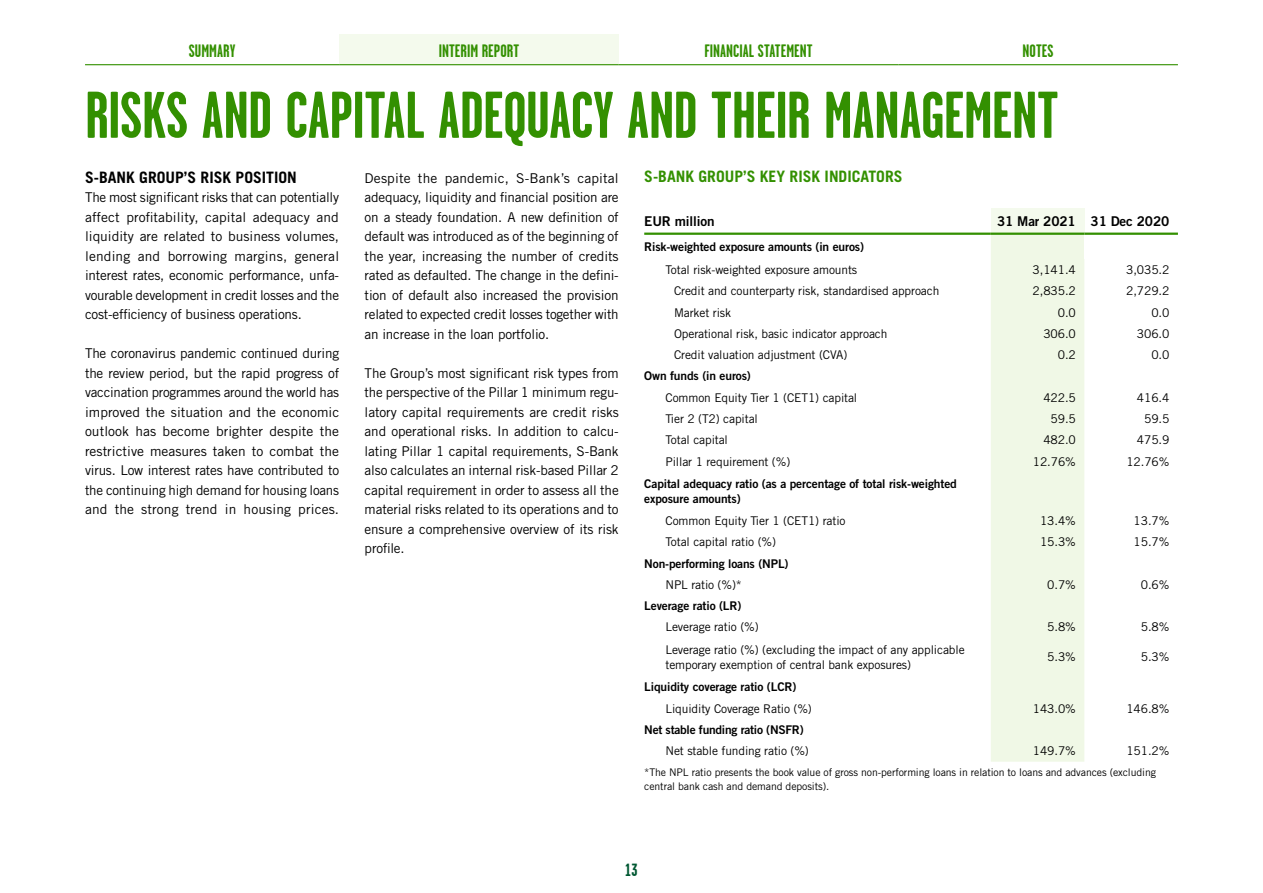
<style>
.page{position:relative;width:1263px;height:893px;background:#fff}
.page>*{position:absolute;margin:0;border:0;box-sizing:border-box;transform-origin:0 0}
.H2_Otsikko_A{font:700 66px "Garage Gothic S Pankki";letter-spacing:-.005em;color:#339001}
.t1{font:700 18px "Garage Gothic S Pankki";letter-spacing:.005em;color:#339001}
.t2{font:700 17.7px "Garage Gothic S Pankki";color:#005832}
.Taulukon_otsikko{font:700 15.75px "Trade Gothic LT Std";color:#339001}
.H4_Otsikko_C{font:700 15.75px "Trade Gothic LT Std";color:#000}
.P_Leipis{font:13.5px/19.5px "Trade Gothic LT Std";letter-spacing:-.015em;color:#000;text-align:justify}
.T_ots_numerot{font:13.5px "Trade Gothic LT Std Bd 2";letter-spacing:-.01em;color:#000}
.T_text{font:12px/15px "Trade Gothic LT Std";letter-spacing:-.01em;color:#000}
.T_text__bold{font:12px/15px "Trade Gothic LT Std Bd 2";letter-spacing:-.01em;color:#000}
.T_numerot{font:12px "Trade Gothic LT Std";letter-spacing:-.01em;color:#000}
.P_Viite{font:10.5px/13.5px "Trade Gothic LT Std";letter-spacing:-.01em;color:#000}
</style>
<div class="page">
<div style="left:339px;top:34px;width:280px;height:31px;background:#f4faed"></div>
<hr style="left:85px;top:64px;width:254px;height:1px;background:#339001">
<hr style="left:339px;top:64px;width:280px;height:1px;background:#339001">
<hr style="left:619px;top:64px;width:279px;height:1px;background:#339001">
<hr style="left:898px;top:64px;width:280px;height:1px;background:#339001">
<div style="left:991px;top:208px;width:93px;height:26px;background:#f4faed"></div>
<div style="left:991px;top:235px;width:93px;height:527px;background:#f0f8e6"></div>
<hr style="left:644px;top:233px;width:347px;height:2px;background:#339001">
<hr style="left:1084px;top:233px;width:94px;height:2px;background:#339001">
<hr style="left:991px;top:233px;width:93px;height:2px;background:#339001">
<h2 class="t1" style="left:189px;top:41px;width:48px">SUMMARY</h2>
<h2 class="t1" style="left:439px;top:41px;width:82px">INTERIM REPORT</h2>
<h2 class="t1" style="left:704px;top:41px;width:110px">FINANCIAL STATEMENT</h2>
<h2 class="t1" style="left:1022px;top:41px;width:33px">NOTES</h2>
<h2 class="H2_Otsikko_A" style="left:85px;top:80px;width:975px">RISKS AND CAPITAL ADEQUACY AND THEIR MANAGEMENT</h2>
<p class="Taulukon_otsikko" style="left:644px;top:167px;width:260px">S-BANK GROUP’S KEY RISK INDICATORS</p>
<p class="T_ots_numerot" style="left:644px;top:213px;width:72px">EUR million</p>
<p class="T_ots_numerot" style="left:997px;top:213px;width:80px">31 Mar 2021</p>
<p class="T_ots_numerot" style="left:1090px;top:213px;width:80px">31 Dec 2020</p>
<p class="T_text__bold" style="left:644px;top:239px;width:221px">Risk-weighted exposure amounts (in euros)</p>
<p class="T_text" style="left:665px;top:262px;width:193px">Total risk-weighted exposure amounts</p>
<p class="T_numerot" style="left:1032px;top:263px;width:45px">3,141.4</p>
<p class="T_numerot" style="left:1126px;top:263px;width:45px">3,035.2</p>
<p class="T_text" style="left:674px;top:283px;width:267px">Credit and counterparty risk, standardised approach</p>
<p class="T_numerot" style="left:1032px;top:284px;width:45px">2,835.2</p>
<p class="T_numerot" style="left:1126px;top:284px;width:45px">2,729.2</p>
<p class="T_text" style="left:674px;top:305px;width:59px">Market risk</p>
<p class="T_numerot" style="left:1058px;top:305px;width:20px">0.0</p>
<p class="T_numerot" style="left:1151px;top:305px;width:20px">0.0</p>
<p class="T_text" style="left:674px;top:326px;width:215px">Operational risk, basic indicator approach</p>
<p class="T_numerot" style="left:1043px;top:326px;width:34px">306.0</p>
<p class="T_numerot" style="left:1137px;top:326px;width:34px">306.0</p>
<p class="T_text" style="left:674px;top:347px;width:175px">Credit valuation adjustment (CVA)</p>
<p class="T_numerot" style="left:1058px;top:348px;width:20px">0.2</p>
<p class="T_numerot" style="left:1151px;top:348px;width:20px">0.0</p>
<p class="T_text__bold" style="left:644px;top:368px;width:108px">Own funds (in euros)</p>
<p class="T_text" style="left:665px;top:390px;width:193px">Common Equity Tier 1 (CET1) capital</p>
<p class="T_numerot" style="left:1043px;top:390px;width:34px">422.5</p>
<p class="T_numerot" style="left:1137px;top:390px;width:34px">416.4</p>
<p class="T_text" style="left:665px;top:411px;width:94px">Tier 2 (T2) capital</p>
<p class="T_numerot" style="left:1050px;top:411px;width:27px">59.5</p>
<p class="T_numerot" style="left:1144px;top:411px;width:27px">59.5</p>
<p class="T_text" style="left:665px;top:432px;width:64px">Total capital</p>
<p class="T_numerot" style="left:1043px;top:433px;width:34px">482.0</p>
<p class="T_numerot" style="left:1137px;top:433px;width:34px">475.9</p>
<p class="T_text" style="left:665px;top:454px;width:126px">Pillar 1 requirement (%)</p>
<p class="T_numerot" style="left:1033px;top:454px;width:45px">12.76%</p>
<p class="T_numerot" style="left:1126px;top:454px;width:45px">12.76%</p>
<p class="T_text__bold" style="left:644px;top:476px;width:314px">Capital adequacy ratio (as a percentage of total risk-weighted exposure amounts)</p>
<p class="T_text" style="left:665px;top:513px;width:182px">Common Equity Tier 1 (CET1) ratio</p>
<p class="T_numerot" style="left:1040px;top:514px;width:37px">13.4%</p>
<p class="T_numerot" style="left:1133px;top:514px;width:37px">13.7%</p>
<p class="T_text" style="left:665px;top:534px;width:112px">Total capital ratio (%)</p>
<p class="T_numerot" style="left:1040px;top:535px;width:37px">15.3%</p>
<p class="T_numerot" style="left:1133px;top:535px;width:37px">15.7%</p>
<p class="T_text__bold" style="left:644px;top:556px;width:146px">Non-performing loans (NPL)</p>
<p class="T_text" style="left:665px;top:577px;width:78px">NPL ratio (%)*</p>
<p class="T_numerot" style="left:1047px;top:577px;width:30px">0.7%</p>
<p class="T_numerot" style="left:1141px;top:577px;width:30px">0.6%</p>
<p class="T_text__bold" style="left:644px;top:598px;width:99px">Leverage ratio (LR)</p>
<p class="T_text" style="left:665px;top:619px;width:95px">Leverage ratio (%)</p>
<p class="T_numerot" style="left:1047px;top:620px;width:30px">5.8%</p>
<p class="T_numerot" style="left:1141px;top:620px;width:30px">5.8%</p>
<p class="T_text" style="left:665px;top:642px;width:301px">Leverage ratio (%) (excluding the impact of any applicable temporary exemption of central bank exposures)</p>
<p class="T_numerot" style="left:1047px;top:650px;width:30px">5.3%</p>
<p class="T_numerot" style="left:1141px;top:650px;width:30px">5.3%</p>
<p class="T_text__bold" style="left:644px;top:679px;width:154px">Liquidity coverage ratio (LCR)</p>
<p class="T_text" style="left:665px;top:701px;width:148px">Liquidity Coverage Ratio (%)</p>
<p class="T_numerot" style="left:1033px;top:701px;width:45px">143.0%</p>
<p class="T_numerot" style="left:1126px;top:701px;width:45px">146.8%</p>
<p class="T_text__bold" style="left:644px;top:722px;width:161px">Net stable funding ratio (NSFR)</p>
<p class="T_text" style="left:665px;top:743px;width:145px">Net stable funding ratio (%)</p>
<p class="T_numerot" style="left:1033px;top:744px;width:45px">149.7%</p>
<p class="T_numerot" style="left:1126px;top:744px;width:45px">151.2%</p>
<p class="P_Viite" style="left:644px;top:766px;width:513px">*The NPL ratio presents the book value of gross non-performing loans in relation to loans and advances (excluding central bank cash and demand deposits).</p>
<h4 class="H4_Otsikko_C" style="left:85px;top:167px;width:213px">S-BANK GROUP’S RISK POSITION</h4>
<p class="P_Leipis" style="left:85px;top:187px;width:256px">The most significant risks that can potentially affect profitability, capital adequacy and liquidity are related to business volumes, lending and borrowing margins, general interest rates, economic performance, unfa&shy;vourable development in credit losses and the cost-efficiency of business operations.</p>
<p class="P_Leipis" style="left:85px;top:343px;width:256px">The coronavirus pandemic continued during the review period, but the rapid progress of vaccination programmes around the world has improved the situation and the economic outlook has become brighter despite the restrictive measures taken to combat the virus. Low interest rates have contributed to the continuing high demand for housing loans and the strong trend in housing prices.</p>
<p class="P_Leipis" style="left:365px;top:168px;width:256px">Despite the pandemic, S-Bank’s capital adequacy, liquidity and financial position are on a steady foundation. A new definition of default was introduced as of the beginning of the year, increasing the number of credits rated as defaulted. The change in the defini&shy;tion of default also increased the provision related to expected credit losses together with an increase in the loan portfolio.</p>
<p class="P_Leipis" style="left:365px;top:363px;width:256px">The Group’s most significant risk types from the perspective of the Pillar 1 minimum regu&shy;latory capital requirements are credit risks and operational risks. In addition to calcu&shy;lating Pillar 1 capital requirements, S-Bank also calculates an internal risk-based Pillar 2 capital requirement in order to assess all the material risks related to its operations and to ensure a comprehensive overview of its risk profile.</p>
<h3 class="t2" style="left:626px;top:860px;width:13px">13</h3>
</div>
